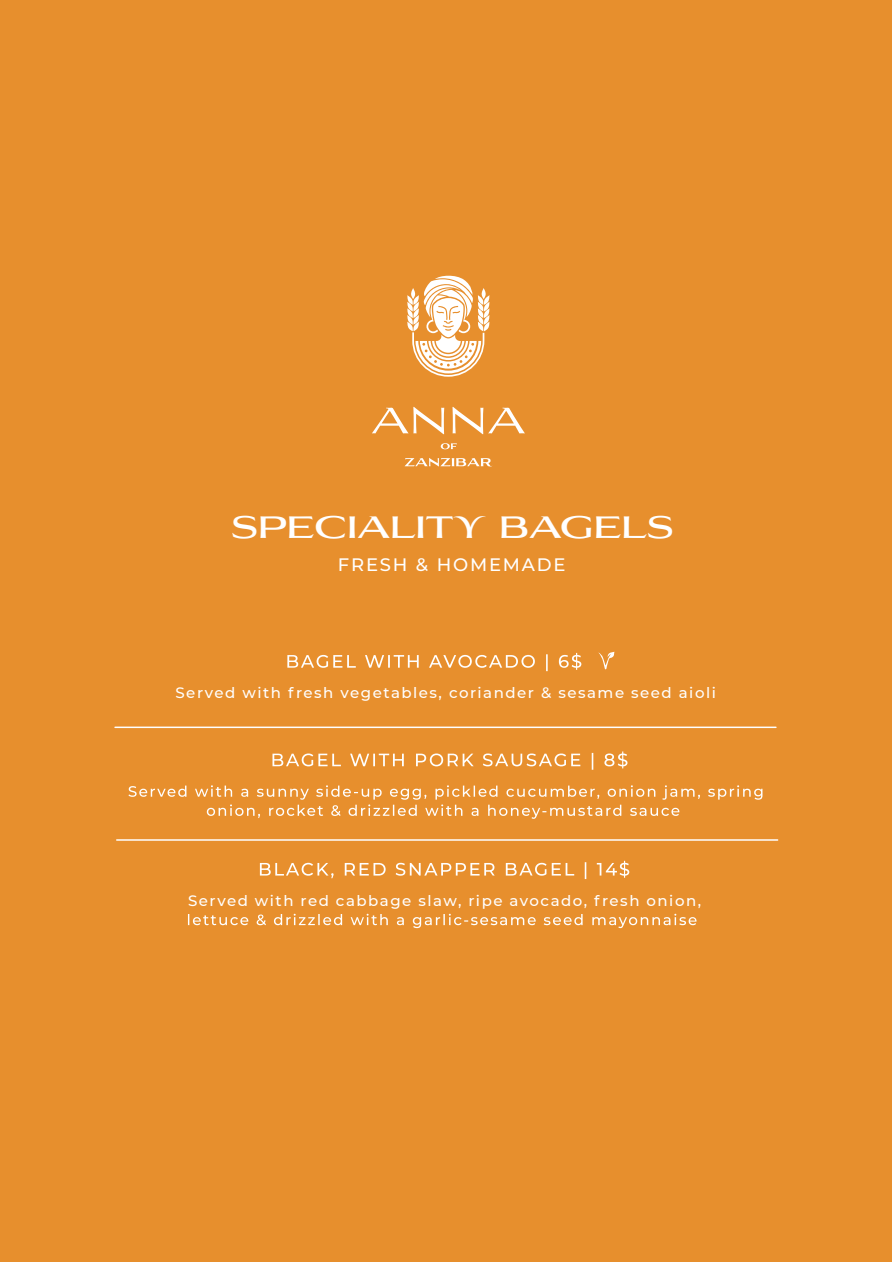
<style>
.page{position:relative;width:893px;height:1263px;background:#fff}
.page>*{position:absolute;margin:0;border:0;box-sizing:border-box;transform-origin:0 0}
.t1{font:500 30px "Aviano Flare";color:#fff}
.t2{font:500 18px "Montserrat";letter-spacing:.1em;color:#fff}
.t3{font:500 15px "Montserrat";letter-spacing:.1em;color:#fff}
</style>
<div class="page">
<div style="left:0;top:0;width:892px;height:1262px;background:#e78f2d"></div>
<hr style="left:117px;top:839px;width:661px;height:2px;background:#fff">
<hr style="left:115px;top:726px;width:661px;height:2px;background:#fff">
<svg style="left:272px;top:751px;width:355px;height:19px"></svg>
<svg style="left:128px;top:785px;width:634px;height:34px"></svg>
<svg style="left:260px;top:861px;width:369px;height:18px"></svg>
<svg style="left:188px;top:914px;width:508px;height:14px"></svg>
<svg style="left:287px;top:653px;width:294px;height:18px"></svg>
<svg style="left:598px;top:652px;width:16px;height:17px"></svg>
<svg style="left:441px;top:443px;width:16px;height:6px"></svg>
<svg style="left:405px;top:458px;width:86px;height:8px"></svg>
<svg style="left:372px;top:407px;width:72px;height:27px"></svg>
<svg style="left:452px;top:407px;width:73px;height:27px"></svg>
<svg style="left:407px;top:275px;width:82px;height:102px"></svg>
<h1 class="t1" style="left:231px;top:510px;width:444px">SPECIALITY BAGELS</h1>
<p class="t2" style="left:338px;top:552px;width:229px">FRESH &amp; HOMEMADE</p>
<p class="t3" style="left:175px;top:682px;width:542px">Served with fresh vegetables, coriander &amp; sesame seed aioli</p>
<p class="t3" style="left:188px;top:890px;width:515px">Served with red cabbage slaw, ripe avocado, fresh onion,</p>
</div>
